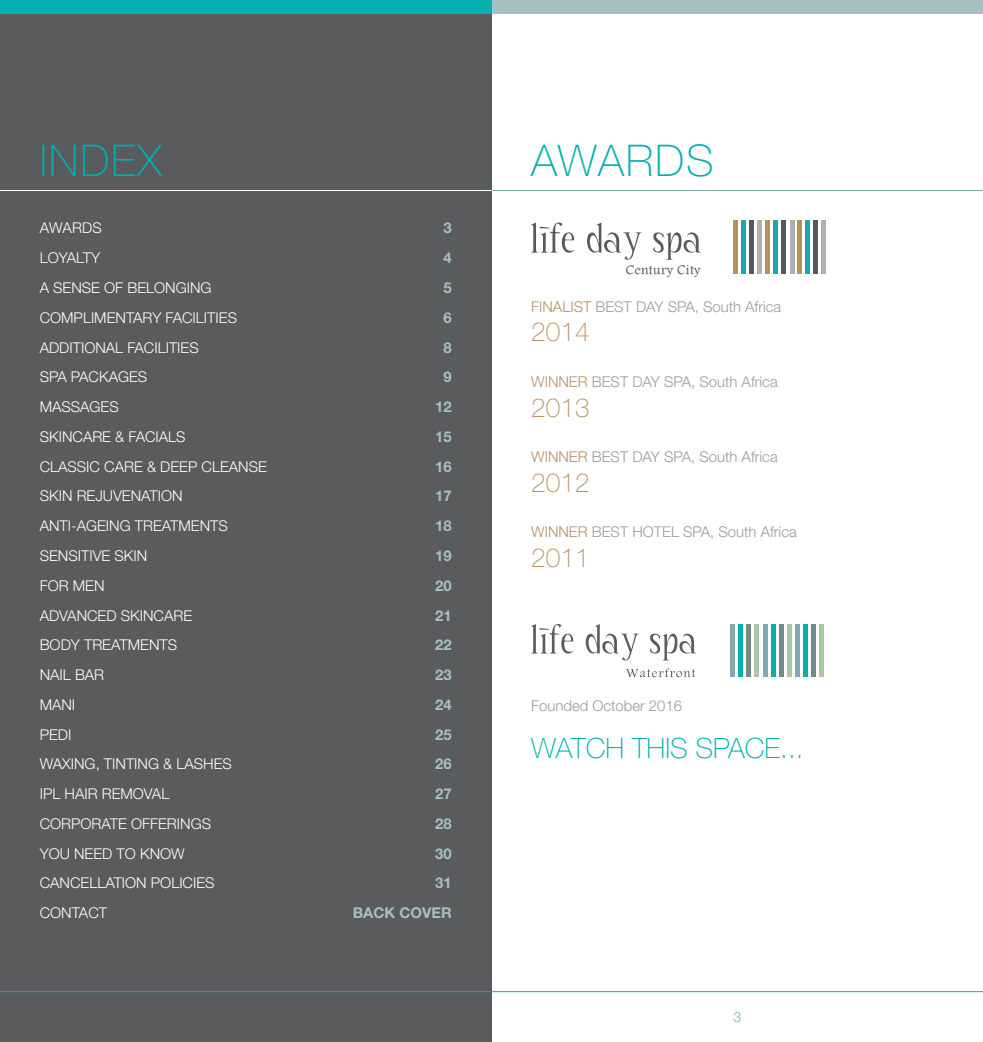
<style>
.page{position:relative;width:983px;height:1042px;background:#fff}
.page>*{position:absolute;margin:0;border:0;box-sizing:border-box;transform-origin:0 0}
.t1{font:100 43.75px "Helvetica Neue LT Std";letter-spacing:.04em;color:#00afaf}
.t2{font:100 28px "Helvetica Neue LT Std";color:#00afaf}
.t3{font:100 26.25px "Helvetica Neue LT Std";color:#b79063}
.t4{font:300 14.88px "Helvetica Neue LT Std";color:#fff}
.t5{font:300 14.88px "Helvetica Neue LT Std";color:#9c9a9b}
.t6{font:700 14.88px "Helvetica Neue LT Std";color:#a7c0c3}
.t7{font:300 14px "Helvetica Neue LT Std";color:#82a9b2}
.t8{font:13.83px "Andalus";letter-spacing:.02em;color:#5a595a}
.s1{color:#b79063}
</style>
<div class="page">
<hr style="left:491px;top:991px;width:491px;height:1px;background:#00afaf">
<div style="left:491px;top:0;width:491px;height:13px;background:#a7c0c3"></div>
<div style="left:0;top:0;width:491px;height:1042px;background:#595b5c"></div>
<div style="left:0;top:0;width:491px;height:13px;background:#00afaf"></div>
<hr style="left:0;top:991px;width:491px;height:1px;background:#00afaf">
<hr style="left:491px;top:190px;width:491px;height:1px;background:#82a9b2">
<hr style="left:0;top:190px;width:491px;height:1px;background:#fff">
<hr style="left:730px;top:624px;width:4px;height:53px;background:#82a9b2">
<hr style="left:746px;top:624px;width:4px;height:53px;background:#75898a">
<hr style="left:754px;top:624px;width:4px;height:53px;background:#acc7a5">
<hr style="left:738px;top:624px;width:4px;height:53px;background:#00afaf">
<div style="left:762px;top:624px;width:5px;height:53px;background:#82a9b2"></div>
<div style="left:778px;top:624px;width:5px;height:53px;background:#75898a"></div>
<div style="left:786px;top:624px;width:5px;height:53px;background:#acc7a5"></div>
<div style="left:770px;top:624px;width:5px;height:53px;background:#00afaf"></div>
<hr style="left:795px;top:624px;width:4px;height:53px;background:#82a9b2">
<hr style="left:811px;top:624px;width:4px;height:53px;background:#75898a">
<hr style="left:819px;top:624px;width:4px;height:53px;background:#acc7a5">
<hr style="left:803px;top:624px;width:4px;height:53px;background:#00afaf">
<svg style="left:585px;top:624px;width:53px;height:37px"></svg>
<svg style="left:650px;top:633px;width:45px;height:27px"></svg>
<svg style="left:531px;top:624px;width:42px;height:29px"></svg>
<svg style="left:626px;top:668px;width:69px;height:9px"></svg>
<svg style="left:587px;top:222px;width:54px;height:38px"></svg>
<svg style="left:653px;top:232px;width:47px;height:28px"></svg>
<svg style="left:531px;top:222px;width:43px;height:31px"></svg>
<hr style="left:733px;top:221px;width:4px;height:53px;background:#b79063">
<hr style="left:765px;top:221px;width:4px;height:53px;background:#b79063">
<hr style="left:797px;top:221px;width:4px;height:53px;background:#b79063">
<hr style="left:813px;top:221px;width:4px;height:53px;background:#58585b">
<hr style="left:805px;top:221px;width:4px;height:53px;background:#1ca7b0">
<hr style="left:781px;top:221px;width:4px;height:53px;background:#58585b">
<div style="left:789px;top:221px;width:5px;height:53px;background:#afb0ab"></div>
<hr style="left:773px;top:221px;width:4px;height:53px;background:#1ca7b0">
<hr style="left:749px;top:221px;width:4px;height:53px;background:#58585b">
<div style="left:757px;top:221px;width:5px;height:53px;background:#afb0ab"></div>
<hr style="left:741px;top:221px;width:4px;height:53px;background:#1ca7b0">
<hr style="left:821px;top:221px;width:4px;height:53px;background:#afb0ab">
<h1 class="t1" style="left:40px;top:135px;width:124px">INDEX</h1>
<h1 class="t1" style="left:531px;top:135px;width:184px">AWARDS</h1>
<p class="t4" style="left:40px;top:219px;width:64px">AWARDS</p>
<p class="t6" style="left:443px;top:219px;width:10px">3</p>
<p class="t4" style="left:40px;top:249px;width:62px">LOYALTY</p>
<p class="t6" style="left:443px;top:249px;width:10px">4</p>
<p class="t4" style="left:40px;top:279px;width:173px">A SENSE OF BELONGING</p>
<p class="t6" style="left:443px;top:278px;width:10px">5</p>
<p class="t4" style="left:40px;top:308px;width:199px">COMPLIMENTARY FACILITIES</p>
<p class="t6" style="left:443px;top:308px;width:10px">6</p>
<p class="t4" style="left:40px;top:338px;width:160px">ADDITIONAL FACILITIES</p>
<p class="t6" style="left:443px;top:338px;width:10px">8</p>
<p class="t4" style="left:40px;top:368px;width:109px">SPA PACKAGES</p>
<p class="t6" style="left:443px;top:368px;width:10px">9</p>
<p class="t4" style="left:40px;top:398px;width:81px">MASSAGES</p>
<p class="t6" style="left:435px;top:397px;width:18px">12</p>
<p class="t4" style="left:40px;top:427px;width:147px">SKINCARE &amp; FACIALS</p>
<p class="t6" style="left:435px;top:427px;width:18px">15</p>
<p class="t4" style="left:40px;top:457px;width:229px">CLASSIC CARE &amp; DEEP CLEANSE</p>
<p class="t6" style="left:435px;top:457px;width:18px">16</p>
<p class="t4" style="left:40px;top:487px;width:144px">SKIN REJUVENATION</p>
<p class="t6" style="left:435px;top:487px;width:18px">17</p>
<p class="t4" style="left:40px;top:517px;width:190px">ANTI-AGEING TREATMENTS</p>
<p class="t6" style="left:435px;top:517px;width:18px">18</p>
<p class="t4" style="left:40px;top:546px;width:109px">SENSITIVE SKIN</p>
<p class="t6" style="left:435px;top:546px;width:18px">19</p>
<p class="t4" style="left:40px;top:576px;width:66px">FOR MEN</p>
<p class="t6" style="left:435px;top:576px;width:18px">20</p>
<p class="t4" style="left:40px;top:606px;width:154px">ADVANCED SKINCARE</p>
<p class="t6" style="left:435px;top:606px;width:18px">21</p>
<p class="t4" style="left:40px;top:636px;width:139px">BODY TREATMENTS</p>
<p class="t6" style="left:435px;top:636px;width:18px">22</p>
<p class="t4" style="left:40px;top:665px;width:66px">NAIL BAR</p>
<p class="t6" style="left:435px;top:665px;width:18px">23</p>
<p class="t4" style="left:40px;top:695px;width:37px">MANI</p>
<p class="t6" style="left:435px;top:695px;width:18px">24</p>
<p class="t4" style="left:40px;top:725px;width:33px">PEDI</p>
<p class="t6" style="left:435px;top:725px;width:18px">25</p>
<p class="t4" style="left:40px;top:755px;width:194px">WAXING, TINTING &amp; LASHES</p>
<p class="t6" style="left:435px;top:755px;width:18px">26</p>
<p class="t4" style="left:40px;top:785px;width:34px">IPL hair</p>
<p class="t4" style="left:102px;top:785px;width:11px">removal</p>
<p class="t6" style="left:435px;top:784px;width:18px">27</p>
<p class="t4" style="left:40px;top:814px;width:173px">CORPORATE OFFERINGS</p>
<p class="t6" style="left:435px;top:814px;width:18px">28</p>
<p class="t4" style="left:40px;top:844px;width:146px">YOU NEED TO KNOW</p>
<p class="t6" style="left:435px;top:844px;width:18px">30</p>
<p class="t4" style="left:40px;top:874px;width:176px">CANCELLATION POLICIES</p>
<p class="t6" style="left:435px;top:874px;width:18px">31</p>
<p class="t4" style="left:40px;top:904px;width:69px">CONTACT</p>
<p class="t6" style="left:353px;top:903px;width:89px">BACK COVER</p>
<p class="t8" style="left:625px;top:259px;width:76px">Century City</p>
<p class="t5" style="left:531px;top:297px;width:251px"><span class="s1">FINALIST</span> BEST DAY SPA, South Africa</p>
<h3 class="t3" style="left:531px;top:317px;width:60px">2014</h3>
<p class="t5" style="left:531px;top:372px;width:248px"><span class="s1">WINNER</span> BEST DAY SPA, South Africa</p>
<h3 class="t3" style="left:531px;top:392px;width:60px">2013</h3>
<p class="t5" style="left:531px;top:448px;width:248px"><span class="s1">WINNER</span> BEST DAY SPA, South Africa</p>
<h3 class="t3" style="left:531px;top:467px;width:60px">2012</h3>
<p class="t5" style="left:531px;top:523px;width:267px"><span class="s1">WINNER</span> BEST HOTEL SPA, South Africa</p>
<h3 class="t3" style="left:531px;top:543px;width:60px">2011</h3>
<p class="t5" style="left:531px;top:696px;width:152px">Founded October 2016</p>
<h2 class="t2" style="left:531px;top:732px;width:274px">WATCH THIS SPACE...</h2>
<p class="t7" style="left:733px;top:1008px;width:9px">3</p>
</div>
